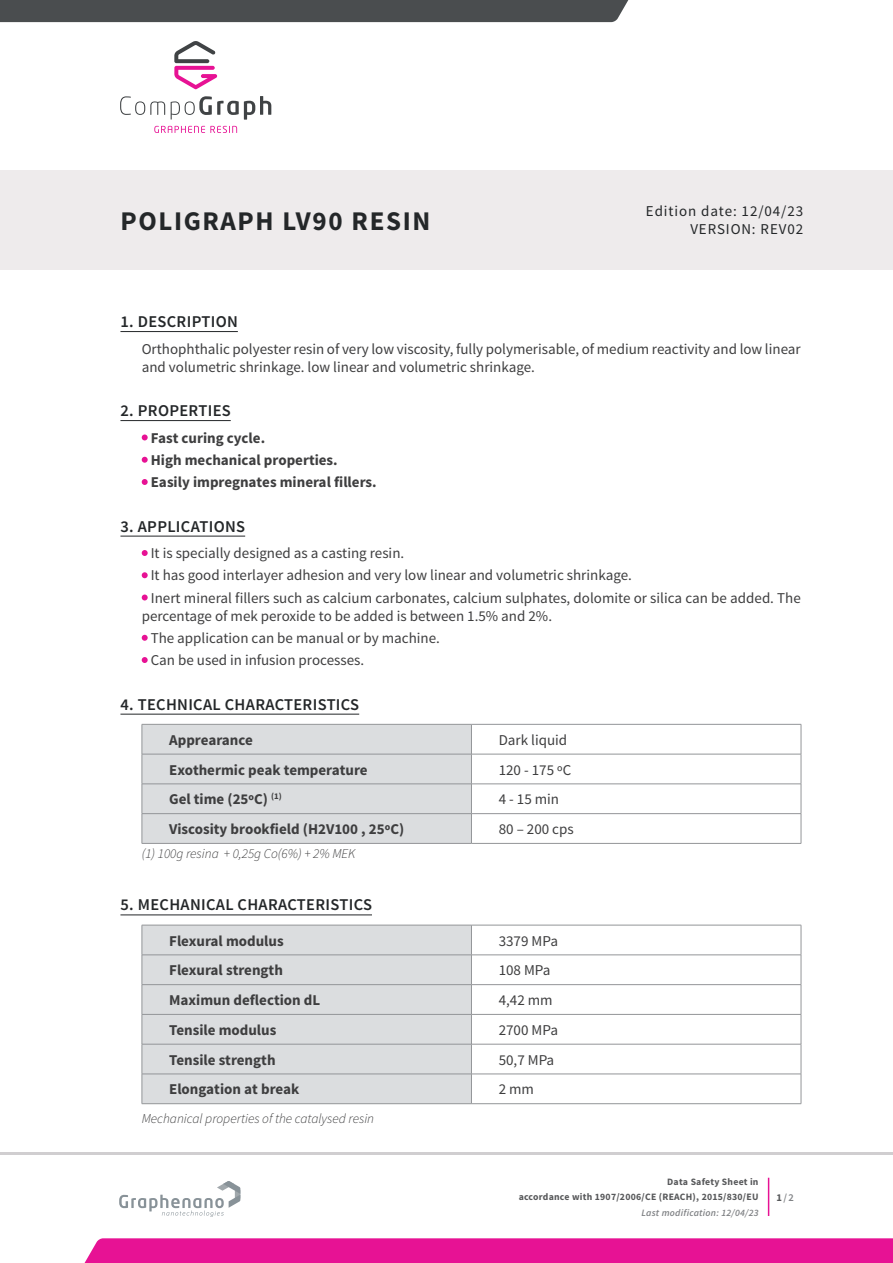
<style>
.page{position:relative;width:893px;height:1263px;background:#fff}
.page>*{position:absolute;margin:0;border:0;box-sizing:border-box;transform-origin:0 0}
.t1{font:700 27px "Source Sans Pro";letter-spacing:.06em;color:#242729}
.t2{font:600 16.5px "Source Sans Pro";letter-spacing:.02em;color:#242729}
.t3{font:15px/18px "Source Sans Pro";color:#3e3e3f}
.t4{font:700 15px "Source Sans Pro";color:#3e3e3f}
.t5{font:15px "Source Sans Pro";letter-spacing:.06em;color:#242729}
.t6{font:italic 300 13.5px "Source Sans Pro";color:#3e3e3f}
.t7{font:600 10.5px "Source Sans Pro";color:#808285}
.t8{font:700 9.75px/15px "Source Sans Pro";letter-spacing:.025em;color:#57585a;text-align:right}
.t9{font:italic 600 9.75px "Source Sans Pro";letter-spacing:.025em;color:#808285}
.s1{font-weight:700;color:#57585a}
</style>
<div class="page">
<div style="left:85px;top:1238px;width:808px;height:24px;background:#e71294"></div>
<div style="left:0;top:0;width:629px;height:22px;background:#4a4d4f"></div>
<hr style="left:0;top:1152px;width:893px;height:2px;background:#d0ced0">
<svg style="left:154px;top:126px;width:83px;height:7px"></svg>
<svg style="left:174px;top:41px;width:43px;height:48px"></svg>
<svg style="left:120px;top:96px;width:45px;height:19px"></svg>
<svg style="left:171px;top:96px;width:100px;height:24px"></svg>
<hr style="left:768px;top:1178px;width:1px;height:38px;background:#e71294">
<svg style="left:119px;top:1181px;width:121px;height:36px"></svg>
<div style="left:0;top:170px;width:893px;height:100px;background:#eeebec"></div>
<hr style="left:120px;top:331px;width:118px;height:1px;background:#242729">
<hr style="left:120px;top:420px;width:111px;height:1px;background:#242729">
<hr style="left:120px;top:536px;width:125px;height:1px;background:#242729">
<hr style="left:120px;top:714px;width:239px;height:1px;background:#242729">
<hr style="left:120px;top:914px;width:252px;height:1px;background:#242729">
<svg style="left:142px;top:434px;width:6px;height:6px"></svg>
<svg style="left:142px;top:457px;width:6px;height:6px"></svg>
<svg style="left:142px;top:479px;width:6px;height:6px"></svg>
<svg style="left:142px;top:550px;width:6px;height:6px"></svg>
<svg style="left:142px;top:572px;width:6px;height:6px"></svg>
<svg style="left:142px;top:594px;width:6px;height:6px"></svg>
<svg style="left:142px;top:635px;width:6px;height:6px"></svg>
<svg style="left:142px;top:657px;width:6px;height:6px"></svg>
<hr style="left:471px;top:724px;width:330px;height:1px;background:#939598">
<hr style="left:801px;top:724px;width:1px;height:30px;background:#939598">
<hr style="left:471px;top:754px;width:330px;height:1px;background:#939598">
<hr style="left:801px;top:754px;width:1px;height:30px;background:#939598">
<hr style="left:471px;top:784px;width:330px;height:1px;background:#939598">
<hr style="left:471px;top:813px;width:330px;height:1px;background:#939598">
<div style="left:142px;top:724px;width:330px;height:119px;background:#dbdddf"></div>
<svg style="left:801px;top:784px;width:1px;height:59px"></svg>
<hr style="left:142px;top:843px;width:329px;height:1px;background:#939598">
<hr style="left:471px;top:843px;width:330px;height:1px;background:#939598">
<div style="left:143px;top:926px;width:328px;height:177px;background:#dbdddf"></div>
<hr style="left:142px;top:925px;width:329px;height:1px;background:#939598">
<hr style="left:142px;top:925px;width:1px;height:30px;background:#939598">
<hr style="left:471px;top:925px;width:330px;height:1px;background:#939598">
<hr style="left:471px;top:925px;width:1px;height:30px;background:#939598">
<hr style="left:801px;top:925px;width:1px;height:30px;background:#939598">
<hr style="left:142px;top:954px;width:329px;height:1px;background:#939598">
<hr style="left:471px;top:954px;width:330px;height:1px;background:#939598">
<hr style="left:142px;top:984px;width:329px;height:1px;background:#939598">
<svg style="left:142px;top:955px;width:1px;height:59px"></svg>
<hr style="left:471px;top:984px;width:330px;height:1px;background:#939598">
<svg style="left:471px;top:955px;width:1px;height:59px"></svg>
<svg style="left:801px;top:955px;width:1px;height:59px"></svg>
<hr style="left:142px;top:1014px;width:329px;height:1px;background:#939598">
<hr style="left:142px;top:1014px;width:1px;height:30px;background:#939598">
<hr style="left:471px;top:1014px;width:330px;height:1px;background:#939598">
<hr style="left:471px;top:1014px;width:1px;height:30px;background:#939598">
<hr style="left:801px;top:1014px;width:1px;height:30px;background:#939598">
<hr style="left:142px;top:1044px;width:329px;height:1px;background:#939598">
<hr style="left:142px;top:1044px;width:1px;height:30px;background:#939598">
<hr style="left:471px;top:1044px;width:330px;height:1px;background:#939598">
<hr style="left:471px;top:1044px;width:1px;height:30px;background:#939598">
<hr style="left:801px;top:1044px;width:1px;height:30px;background:#939598">
<hr style="left:142px;top:1074px;width:329px;height:1px;background:#939598">
<svg style="left:142px;top:1074px;width:1px;height:29px"></svg>
<hr style="left:471px;top:1074px;width:330px;height:1px;background:#939598">
<svg style="left:471px;top:1075px;width:1px;height:28px"></svg>
<svg style="left:801px;top:1074px;width:1px;height:29px"></svg>
<hr style="left:142px;top:1103px;width:329px;height:1px;background:#939598">
<hr style="left:471px;top:1103px;width:330px;height:1px;background:#939598">
<p class="t1" style="left:120px;top:204px;width:311px">POLIGRAPH LV90 RESIN</p>
<p class="t5" style="left:646px;top:202px;width:159px">Edition date: 12/04/23</p>
<p class="t5" style="left:690px;top:220px;width:114px">VERSION: REV02</p>
<p class="t2" style="left:120px;top:311px;width:119px">1. DESCRIPTION</p>
<p class="t3" style="left:142px;top:340px;width:661px">Orthophthalic polyester resin of very low viscosity, fully polymerisable, of medium reactivity and low linear and volumetric shrinkage. low linear and volumetric shrinkage.</p>
<p class="t2" style="left:120px;top:400px;width:112px">2. PROPERTIES</p>
<p class="t4" style="left:151px;top:428px;width:116px">Fast curing cycle.</p>
<p class="t4" style="left:151px;top:450px;width:188px">High mechanical properties.</p>
<p class="t4" style="left:151px;top:472px;width:227px">Easily impregnates mineral fillers.</p>
<p class="t2" style="left:120px;top:516px;width:126px">3. APPLICATIONS</p>
<p class="t3" style="left:151px;top:544px;width:255px">It is specially designed as a casting resin.</p>
<p class="t3" style="left:151px;top:567px;width:483px">It has good interlayer adhesion and very low linear and volumetric shrinkage.</p>
<p class="t3" style="left:142px;top:589px;width:661px;text-indent:9px">Inert mineral fillers such as calcium carbonates, calcium sulphates, dolomite or silica can be added. The percentage of mek peroxide to be added is between 1.5% and 2%.</p>
<p class="t3" style="left:151px;top:629px;width:291px">The application can be manual or by machine.</p>
<p class="t3" style="left:151px;top:651px;width:215px">Can be used in infusion processes.</p>
<p class="t2" style="left:120px;top:694px;width:240px">4. TECHNICAL CHARACTERISTICS</p>
<p class="t4" style="left:169px;top:730px;width:85px">Apprearance</p>
<p class="t3" style="left:499px;top:731px;width:70px">Dark liquid</p>
<p class="t4" style="left:169px;top:760px;width:200px">Exothermic peak temperature</p>
<p class="t3" style="left:499px;top:761px;width:74px">120 - 175 ºC</p>
<p class="t4" style="left:169px;top:790px;width:114px">Gel time (25ºC) <sup>(1)</sup></p>
<p class="t3" style="left:499px;top:791px;width:62px">4 - 15 min</p>
<p class="t4" style="left:169px;top:819px;width:237px">Viscosity brookfield (H2V100 , 25ºC)</p>
<p class="t3" style="left:499px;top:820px;width:77px">80 – 200 cps</p>
<p class="t6" style="left:142px;top:845px;width:215px">(1) 100g resina + 0,25g Co(6%) + 2% MEK</p>
<p class="t2" style="left:120px;top:894px;width:253px">5. MECHANICAL CHARACTERISTICS</p>
<p class="t4" style="left:169px;top:931px;width:116px">Flexural modulus</p>
<p class="t3" style="left:499px;top:932px;width:61px">3379 MPa</p>
<p class="t4" style="left:169px;top:961px;width:115px">Flexural strength</p>
<p class="t3" style="left:499px;top:962px;width:53px">108 MPa</p>
<p class="t4" style="left:169px;top:990px;width:153px">Maximun deflection dL</p>
<p class="t3" style="left:499px;top:991px;width:55px">4,42 mm</p>
<p class="t4" style="left:169px;top:1020px;width:109px">Tensile modulus</p>
<p class="t3" style="left:499px;top:1021px;width:61px">2700 MPa</p>
<p class="t4" style="left:169px;top:1050px;width:108px">Tensile strength</p>
<p class="t3" style="left:499px;top:1051px;width:57px">50,7 MPa</p>
<p class="t4" style="left:169px;top:1080px;width:132px">Elongation at break</p>
<p class="t3" style="left:499px;top:1081px;width:37px">2 mm</p>
<p class="t6" style="left:142px;top:1110px;width:234px">Mechanical properties of the catalysed resin</p>
<p class="t8" style="left:519px;top:1174px;width:241px">Data Safety Sheet in<br>accordance with 1907/2006/CE (REACH), 2015/830/EU</p>
<p class="t9" style="left:641px;top:1207px;width:119px">Last modification: 12/04/23</p>
<p class="t7" style="left:776px;top:1191px;width:19px"><span class="s1">1</span>/2</p>
</div>
